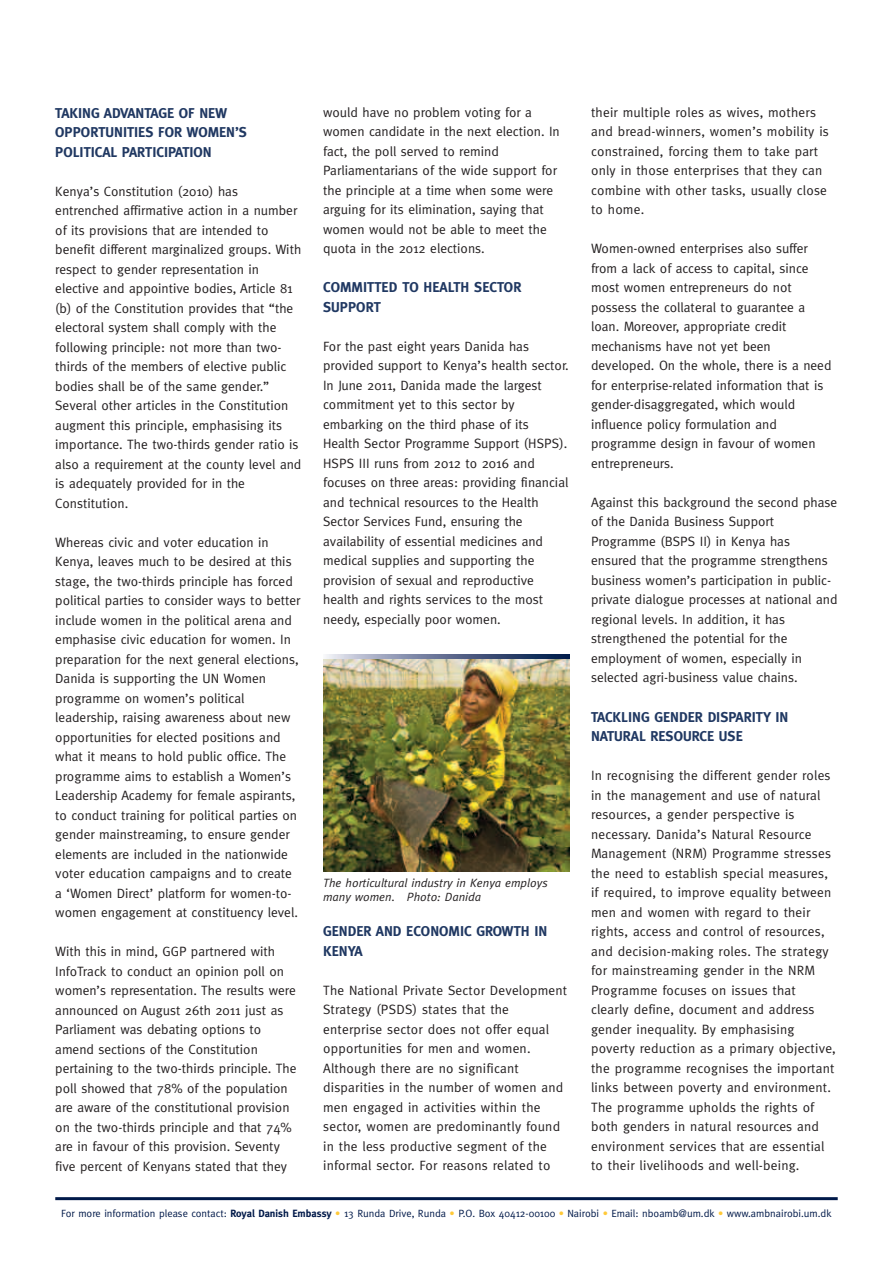
<style>
.page{position:relative;width:893px;height:1263px;background:#fff}
.page>*{position:absolute;margin:0;border:0;box-sizing:border-box;transform-origin:0 0}
.t1{font:700 14.25px/19.5px "Meta";color:#203862}
.t2{font:13.5px/19.5px "Meta";color:#231f20}
.t3{font:italic 12px/14.4px "Meta";color:#231f20}
.t4{font:10.5px "Meta";color:#001949}
.s1{font-weight:700}
.s2{color:#ffc938}
</style>
<div class="page">
<hr style="left:55px;top:1197px;width:783px;height:3px;background:#001949">
<img style="left:323px;top:658px;width:247px;height:213px">
<svg style="left:326px;top:654px;width:244px;height:4px"></svg>
<p class="t1" style="left:55px;top:103px;width:193px">TAKING ADVANTAGE OF NEW<br>OPPORTUNITIES FOR WOMEN’S<br>POLITICAL PARTICIPATION</p>
<p class="t2" style="left:55px;top:181px;width:248px">Kenya’s Constitution (2010) has entrenched affirmative action in a number of its provisions that are intended to benefit different marginalized groups. With respect to gender representation in elective and appointive bodies, Article 81 (b) of the Constitution provides that “the electoral system shall comply with the following principle: not more than two&shy;thirds of the members of elective public bodies shall be of the same gender.” Several other articles in the Constitution augment this principle, emphasising its importance. The two-thirds gender ratio is also a requirement at the county level and is adequately provided for in the Constitution.</p>
<p class="t2" style="left:55px;top:532px;width:247px">Whereas civic and voter education in Kenya, leaves much to be desired at this stage, the two-thirds principle has forced political parties to consider ways to better include women in the political arena and emphasise civic education for women. In preparation for the next general elections, Danida is supporting the UN Women programme on women’s political leadership, raising awareness about new opportunities for elected positions and what it means to hold public office. The programme aims to establish a Women’s Leadership Academy for female aspirants, to conduct training for political parties on gender mainstreaming, to ensure gender elements are included in the nationwide voter education campaigns and to create a ‘Women Direct’ platform for women-to&shy;women engagement at constituency level.</p>
<p class="t2" style="left:55px;top:942px;width:243px">With this in mind, GGP partnered with InfoTrack to conduct an opinion poll on women’s representation. The results were announced on August 26th 2011 just as Parliament was debating options to amend sections of the Constitution pertaining to the two-thirds principle. The poll showed that 78% of the population are aware of the constitutional provision on the two-thirds principle and that 74% are in favour of this provision. Seventy five percent of Kenyans stated that they</p>
<p class="t2" style="left:323px;top:102px;width:238px">would have no problem voting for a women candidate in the next election. In fact, the poll served to remind Parliamentarians of the wide support for the principle at a time when some were arguing for its elimination, saying that women would not be able to meet the quota in the 2012 elections.</p>
<p class="t1" style="left:323px;top:278px;width:200px">COMMITTED TO HEALTH SECTOR<br>SUPPORT</p>
<p class="t2" style="left:323px;top:337px;width:247px">For the past eight years Danida has provided support to Kenya’s health sector.<br>In June 2011, Danida made the largest commitment yet to this sector by embarking on the third phase of its Health Sector Programme Support (HSPS).<br>HSPS III runs from 2012 to 2016 and focuses on three areas: providing financial and technical resources to the Health Sector Services Fund, ensuring the availability of essential medicines and medical supplies and supporting the provision of sexual and reproductive health and rights services to the most needy, especially poor women.</p>
<p class="t3" style="left:323px;top:875px;width:226px">The horticultural industry in Kenya employs many women. Photo: Danida</p>
<p class="t1" style="left:323px;top:921px;width:226px">GENDER AND ECONOMIC GROWTH IN<br>KENYA</p>
<p class="t2" style="left:323px;top:980px;width:246px">The National Private Sector Development Strategy (PSDS) states that the enterprise sector does not offer equal opportunities for men and women.<br>Although there are no significant disparities in the number of women and men engaged in activities within the sector, women are predominantly found in the less productive segment of the informal sector. For reasons related to</p>
<p class="t2" style="left:591px;top:102px;width:239px">their multiple roles as wives, mothers and bread-winners, women’s mobility is constrained, forcing them to take part only in those enterprises that they can combine with other tasks, usually close to home.</p>
<p class="t2" style="left:591px;top:239px;width:242px">Women-owned enterprises also suffer from a lack of access to capital, since most women entrepreneurs do not possess the collateral to guarantee a loan. Moreover, appropriate credit mechanisms have not yet been developed. On the whole, there is a need for enterprise-related information that is gender-disaggregated, which would influence policy formulation and programme design in favour of women entrepreneurs.</p>
<p class="t2" style="left:591px;top:492px;width:248px">Against this background the second phase of the Danida Business Support Programme (BSPS II) in Kenya has ensured that the programme strengthens business women’s participation in public&shy;private dialogue processes at national and regional levels. In addition, it has strengthened the potential for the employment of women, especially in selected agri-business value chains.</p>
<p class="t1" style="left:591px;top:707px;width:199px">TACKLING GENDER DISPARITY IN<br>NATURAL RESOURCE USE</p>
<p class="t2" style="left:591px;top:766px;width:246px">In recognising the different gender roles in the management and use of natural resources, a gender perspective is necessary. Danida’s Natural Resource Management (NRM) Programme stresses the need to establish special measures, if required, to improve equality between men and women with regard to their rights, access and control of resources, and decision-making roles. The strategy for mainstreaming gender in the NRM Programme focuses on issues that clearly define, document and address gender inequality. By emphasising poverty reduction as a primary objective, the programme recognises the important links between poverty and environment.<br>The programme upholds the rights of both genders in natural resources and environment services that are essential to their livelihoods and well-being.</p>
<p class="t4" style="left:61px;top:1207px;width:772px">For more information please contact: <span class="s1">Royal Danish Embassy</span> <span class="s2">•</span> 13 Runda Drive, Runda <span class="s2">•</span> P.O. Box 40412-00100 <span class="s2">•</span> Nairobi <span class="s2">•</span> Email: nboamb@um.dk <span class="s2">•</span> www.ambnairobi.um.dk</p>
</div>
